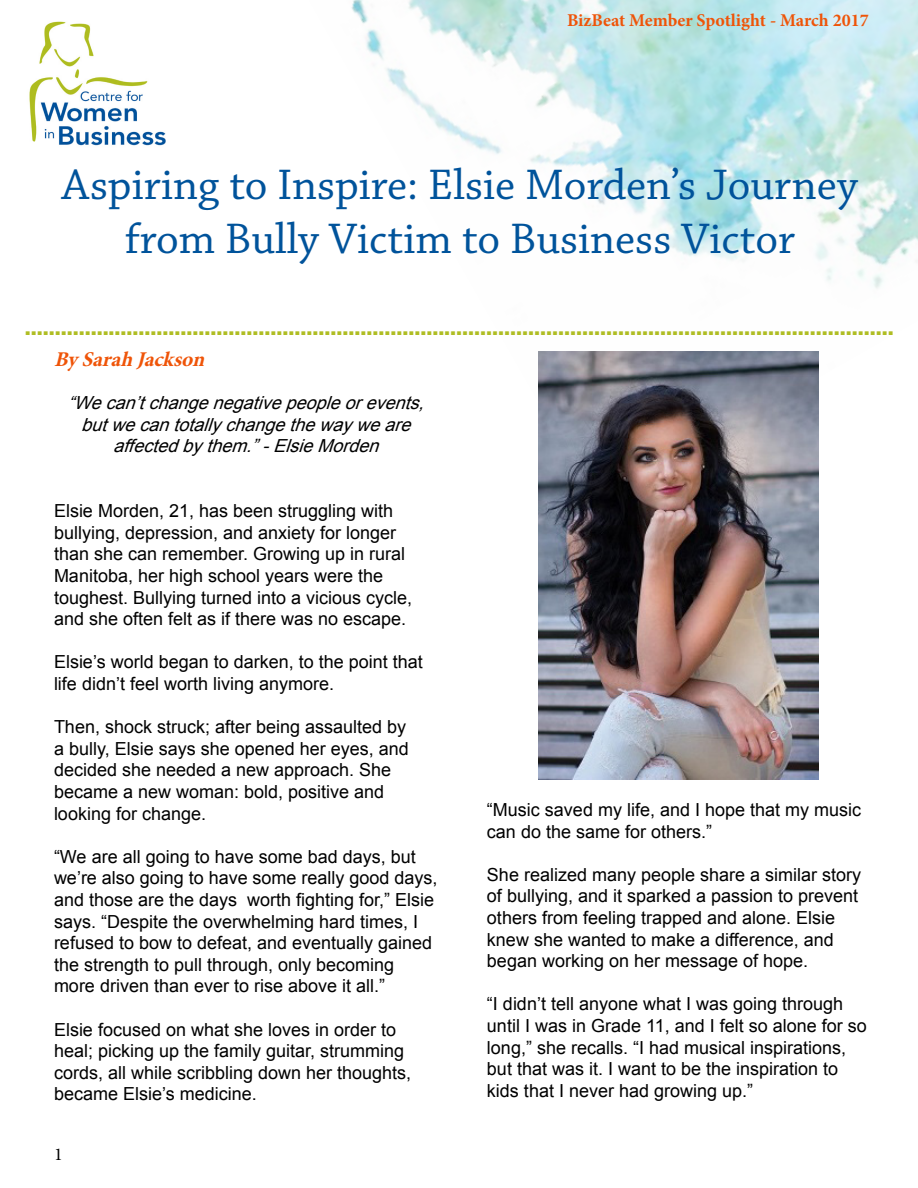
<style>
.page{position:relative;width:918px;height:1188px;background:#fff}
.page>*{position:absolute;margin:0;border:0;box-sizing:border-box;transform-origin:0 0}
.t1{font:45px/54px "Chaparral Pro";color:#00539b;text-align:center}
.t2{font:italic 700 21px "Minion Pro";color:#ef5408}
.t3{font:18px/21.6px "Arial";color:#000}
.t4{font:900 18px "Arial";color:#afbd23}
.t5{font:italic 18px/21.6px "Arial";color:#000;text-align:center}
.t6{font:700 18px "Minion Pro";color:#ef5408}
.t7{font:18px "Minion Pro";color:#000}
</style>
<div class="page">
<img style="left:351px;top:0;width:567px;height:504px">
<img style="left:29px;top:21px;width:137px;height:125px">
<img style="left:539px;top:351px;width:280px;height:428px">
<p class="t6" style="left:567px;top:7px;width:303px">BizBeat Member Spotlight - March 2017</p>
<h1 class="t1" style="left:62px;top:159px;width:797px">Aspiring to Inspire: Elsie Morden’s Journey from Bully Victim to Business Victor</h1>
<p class="t4" style="left:25px;top:316px;width:871px">.................................................................................................................................................</p>
<p class="t2" style="left:54px;top:345px;width:159px">BySarahJackson</p>
<p class="t5" style="left:68px;top:392px;width:365px">“Wecan’tchangenegativepeopleorevents, butwecantotallychangethewayweare affectedbythem.”-ElsieMorden</p>
<p class="t3" style="left:54px;top:500px;width:360px">Elsie Morden, 21, has been struggling with bullying, depression, and anxiety for longer than she can remember. Growing up in rural Manitoba, her high school years were the toughest. Bullying turned into a vicious cycle, and she often felt as if there was no escape.</p>
<p class="t3" style="left:54px;top:651px;width:370px">Elsie’s world began to darken, to the point that life didn’t feel worth living anymore.</p>
<p class="t3" style="left:54px;top:716px;width:356px">Then, shock struck; after being assaulted by a bully, Elsie says she opened her eyes, and decided she needed a new approach. She became a new woman: bold, positive and looking for change.</p>
<p class="t3" style="left:54px;top:846px;width:385px">“We are all going to have some bad days, but we’re also going to have some really good days, and those are the days worth fighting for,” Elsie says. “Despite the overwhelming hard times, I refused to bow to defeat, and eventually gained the strength to pull through, only becoming more driven than ever to rise above it all.”</p>
<p class="t3" style="left:54px;top:1019px;width:359px">Elsie focused on what she loves in order to heal; picking up the family guitar, strumming cords, all while scribbling down her thoughts, became Elsie’s medicine.</p>
<p class="t7" style="left:54px;top:1142px;width:10px">1</p>
<p class="t3" style="left:487px;top:799px;width:376px">“Music saved my life, and I hope that my music can do the same for others.”</p>
<p class="t3" style="left:487px;top:864px;width:376px">She realized many people share a similar story of bullying, and it sparked a passion to prevent others from feeling trapped and alone. Elsie knew she wanted to make a difference, and began working on her message of hope.</p>
<p class="t3" style="left:487px;top:993px;width:381px">“I didn’t tell anyone what I was going through until I was in Grade 11, and I felt so alone for so long,” she recalls. “I had musical inspirations, but that was it. I want to be the inspiration to kids that I never had growing up.”</p>
</div>
